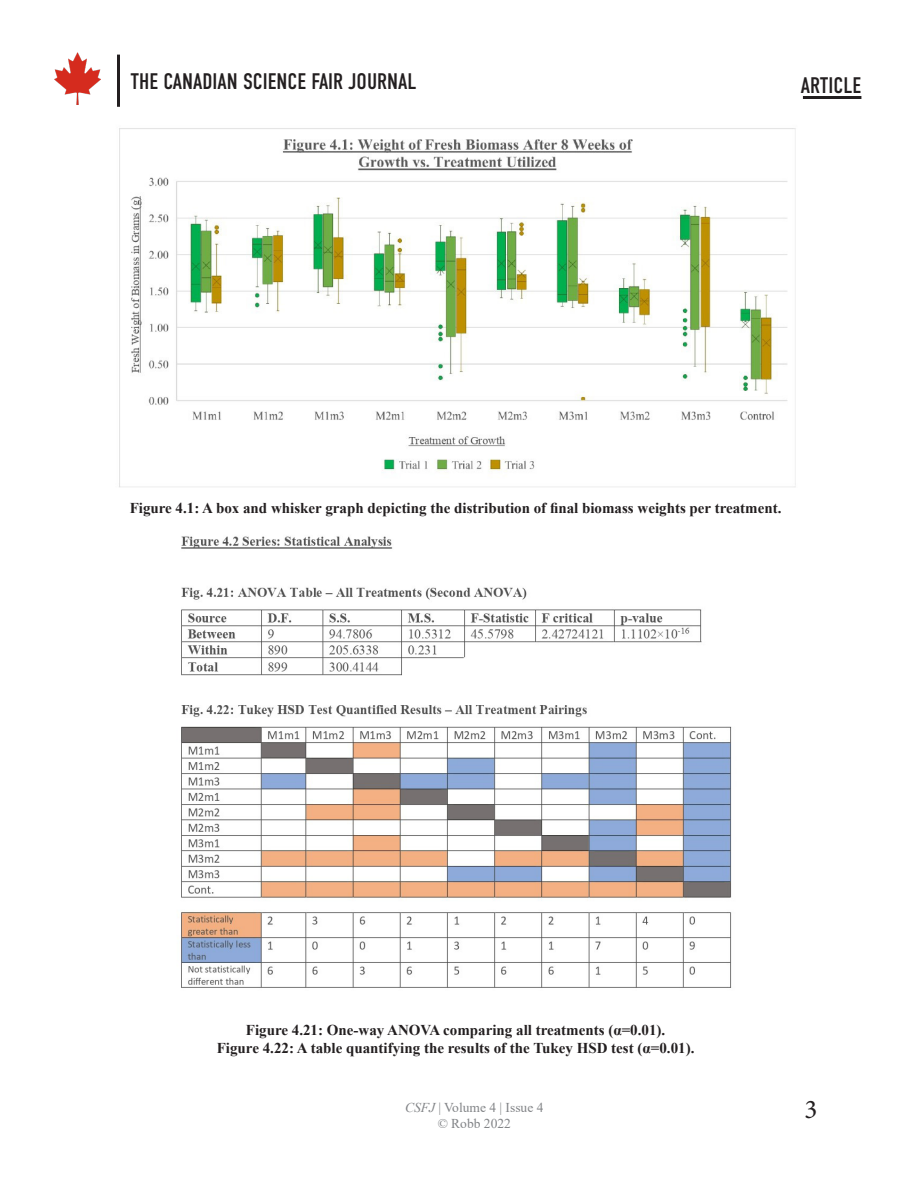
<style>
.page{position:relative;width:918px;height:1188px;background:#fff}
.page>*{position:absolute;margin:0;border:0;box-sizing:border-box;transform-origin:0 0}
.t1{font:27px "Minion Pro";color:#231f20}
.t2{font:22.5px "DIN Condensed";color:#231f20}
.Captions{font:700 15px "Times New Roman";color:#231f20}
.t3{font:13.5px/16.2px "Times New Roman";color:#828487;text-align:center}
.s1{font-style:italic}
</style>
<div class="page">
<img style="left:54px;top:52px;width:47px;height:52px">
<hr style="left:117px;top:55px;width:3px;height:52px;background:#231f20">
<hr style="left:803px;top:96px;width:58px;height:3px;background:#231f20">
<img style="left:119px;top:128px;width:677px;height:360px">
<img style="left:181px;top:536px;width:551px;height:452px">
<h2 class="t2" style="left:130px;top:69px;width:288px">THE CANADIAN SCIENCE FAIR JOURNAL</h2>
<h2 class="t2" style="left:801px;top:73px;width:62px">ARTICLE</h2>
<p class="Captions" style="left:130px;top:497px;width:653px">Figure 4.1: A box and whisker graph depicting the distribution of final biomass weights per treatment.</p>
<p class="Captions" style="left:246px;top:1019px;width:421px">Figure 4.21: One-way ANOVA comparing all treatments (α=0.01).</p>
<p class="Captions" style="left:217px;top:1037px;width:479px">Figure 4.22: A table quantifying the results of the Tukey HSD test (α=0.01).</p>
<p class="t3" style="left:405px;top:1099px;width:140px"><span class="s1">CSFJ</span> | Volume 4 | Issue 4 © Robb 2022</p>
<h1 class="t1" style="left:805px;top:1091px;width:14px">3</h1>
</div>
